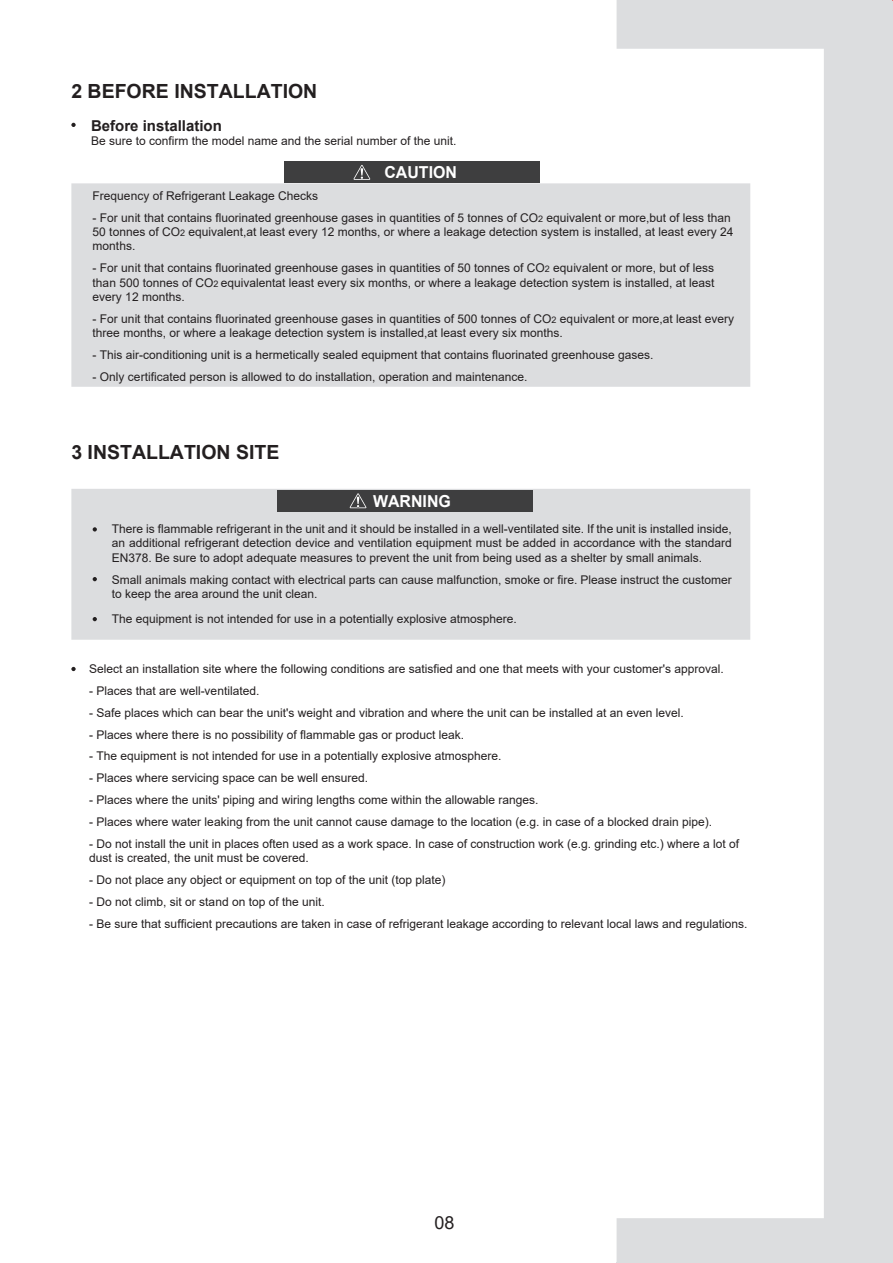
<style>
.page{position:relative;width:893px;height:1263px;background:#fff}
.page>*{position:absolute;margin:0;border:0;box-sizing:border-box;transform-origin:0 0}
.t1{font:700 19.5px "Arial";color:#231f20}
.t2{font:18px "Arial";color:#231f20}
.t3{font:700 16.5px "Arial";color:#fff}
.t4{font:700 15px "Arial";color:#231f20}
.t5{font:12px/14.4px "Arial";color:#231f20}
.s1{font-size:9px}
</style>
<div class="page">
<svg style="left:617px;top:0;width:276px;height:1263px"></svg>
<svg style="left:71px;top:123px;width:5px;height:4px"></svg>
<div style="left:71px;top:183px;width:679px;height:204px;background:#dcdddf"></div>
<div style="left:285px;top:162px;width:255px;height:21px;background:#3e3e3f"></div>
<svg style="left:354px;top:165px;width:16px;height:15px"></svg>
<div style="left:71px;top:489px;width:679px;height:151px;background:#dcdddf"></div>
<div style="left:278px;top:490px;width:255px;height:21px;background:#3e3e3f"></div>
<svg style="left:350px;top:493px;width:16px;height:15px"></svg>
<svg style="left:71px;top:667px;width:5px;height:4px"></svg>
<svg style="left:93px;top:527px;width:4px;height:4px"></svg>
<svg style="left:93px;top:577px;width:4px;height:4px"></svg>
<svg style="left:93px;top:617px;width:4px;height:4px"></svg>
<h1 class="t1" style="left:71px;top:77px;width:247px">2 BEFORE INSTALLATION</h1>
<p class="t4" style="left:91px;top:115px;width:132px">Before installation</p>
<p class="t5" style="left:91px;top:134px;width:367px">Be sure to confirm the model name and the serial number of the unit.</p>
<h3 class="t3" style="left:384px;top:161px;width:74px">CAUTION</h3>
<p class="t5" style="left:93px;top:188px;width:227px">Frequency of Refrigerant Leakage Checks</p>
<p class="t5" style="left:93px;top:210px;width:642px">- For unit that contains fluorinated greenhouse gases in quantities of 5 tonnes of CO<span class="s1">2</span> equivalent or more,but of less than<br>50 tonnes of CO<span class="s1">2</span> equivalent,at least every 12 months, or where a leakage detection system is installed, at least every 24 months.</p>
<p class="t5" style="left:93px;top:261px;width:623px;text-align:justify">- For unit that contains fluorinated greenhouse gases in quantities of 50 tonnes of CO<span class="s1">2</span> equivalent or more, but of less than 500 tonnes of CO<span class="s1">2</span> equivalentat least every six months, or where a leakage detection system is installed, at least every 12 months.</p>
<p class="t5" style="left:93px;top:311px;width:643px">- For unit that contains fluorinated greenhouse gases in quantities of 500 tonnes of CO<span class="s1">2</span> equivalent or more,at least every three months, or where a leakage detection system is installed,at least every six months.</p>
<p class="t5" style="left:93px;top:348px;width:562px">- This air-conditioning unit is a hermetically sealed equipment that contains fluorinated greenhouse gases.</p>
<p class="t5" style="left:93px;top:369px;width:436px">- Only certificated person is allowed to do installation, operation and maintenance.</p>
<h1 class="t1" style="left:71px;top:439px;width:210px">3 INSTALLATION SITE</h1>
<h3 class="t3" style="left:373px;top:489px;width:79px">WARNING</h3>
<p class="t5" style="left:112px;top:521px;width:621px;text-align:justify">There is flammable refrigerant in the unit and it should be installed in a well-ventilated site. If the unit is installed inside, an additional refrigerant detection device and ventilation equipment must be added in accordance with the standard EN378. Be sure to adopt adequate measures to prevent the unit from being used as a shelter by small animals.</p>
<p class="t5" style="left:112px;top:572px;width:621px">Small animals making contact with electrical parts can cause malfunction, smoke or fire. Please instruct the customer to keep the area around the unit clean.</p>
<p class="t5" style="left:112px;top:611px;width:406px">The equipment is not intended for use in a potentially explosive atmosphere.</p>
<p class="t5" style="left:89px;top:661px;width:636px">Select an installation site where the following conditions are satisfied and one that meets with your customer's approval.</p>
<p class="t5" style="left:89px;top:683px;width:172px">- Places that are well-ventilated.</p>
<p class="t5" style="left:89px;top:705px;width:596px">- Safe places which can bear the unit's weight and vibration and where the unit can be installed at an even level.</p>
<p class="t5" style="left:89px;top:727px;width:376px">- Places where there is no possibility of flammable gas or product leak.</p>
<p class="t5" style="left:89px;top:749px;width:414px">- The equipment is not intended for use in a potentially explosive atmosphere.</p>
<p class="t5" style="left:89px;top:771px;width:280px">- Places where servicing space can be well ensured.</p>
<p class="t5" style="left:89px;top:793px;width:451px">- Places where the units' piping and wiring lengths come within the allowable ranges.</p>
<p class="t5" style="left:89px;top:814px;width:624px">- Places where water leaking from the unit cannot cause damage to the location (e.g. in case of a blocked drain pipe).</p>
<p class="t5" style="left:89px;top:836px;width:651px">- Do not install the unit in places often used as a work space. In case of construction work (e.g. grinding etc.) where a lot of dust is created, the unit must be covered.</p>
<p class="t5" style="left:89px;top:872px;width:358px">- Do not place any object or equipment on top of the unit (top plate)</p>
<p class="t5" style="left:89px;top:894px;width:237px">- Do not climb, sit or stand on top of the unit.</p>
<p class="t5" style="left:89px;top:916px;width:660px">- Be sure that sufficient precautions are taken in case of refrigerant leakage according to relevant local laws and regulations.</p>
<h2 class="t2" style="left:434px;top:1210px;width:22px">08</h2>
</div>
